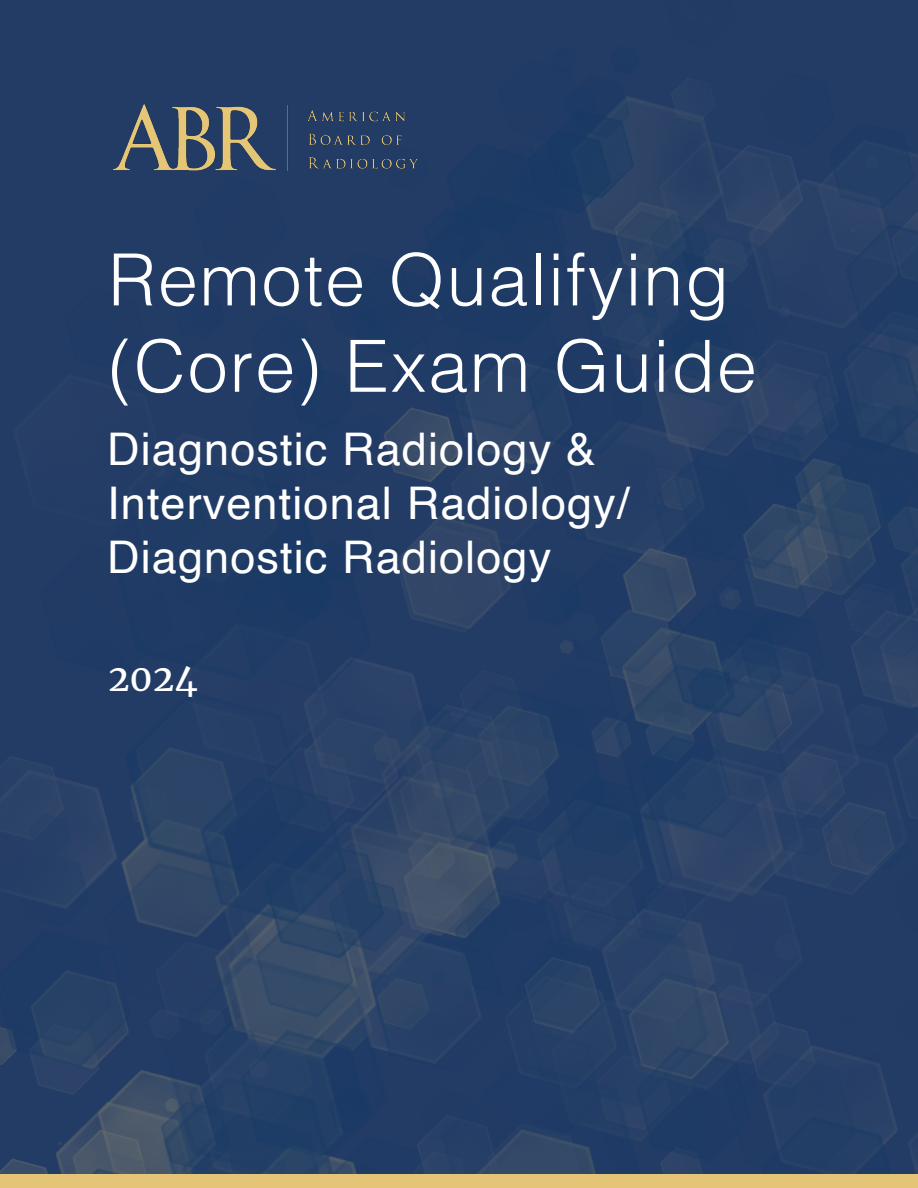
<style>
.page{position:relative;width:918px;height:1188px;background:#fff}
.page>*{position:absolute;margin:0;border:0;box-sizing:border-box;transform-origin:0 0}
.t1{font:300 72px/86.4px "Helvetica";letter-spacing:.025em;color:#fff}
.t2{font:45px/54px "Helvetica";letter-spacing:.025em;color:#fff}
.t3{font:36px "Merriweather";color:#fff}
</style>
<div class="page">
<img style="left:0;top:0;width:918px;height:1174px">
<div style="left:0;top:1174px;width:918px;height:14px;background:#e4c476"></div>
<img style="left:108px;top:99px;width:318px;height:77px">
<h1 class="t1" style="left:108px;top:232px;width:650px">Remote Qualifying (Core) Exam Guide</h1>
<p class="t2" style="left:107px;top:423px;width:524px">Diagnostic Radiology &amp;<br>Interventional Radiology/<br>Diagnostic Radiology</p>
<p class="t3" style="left:108px;top:648px;width:91px">2024</p>
</div>
